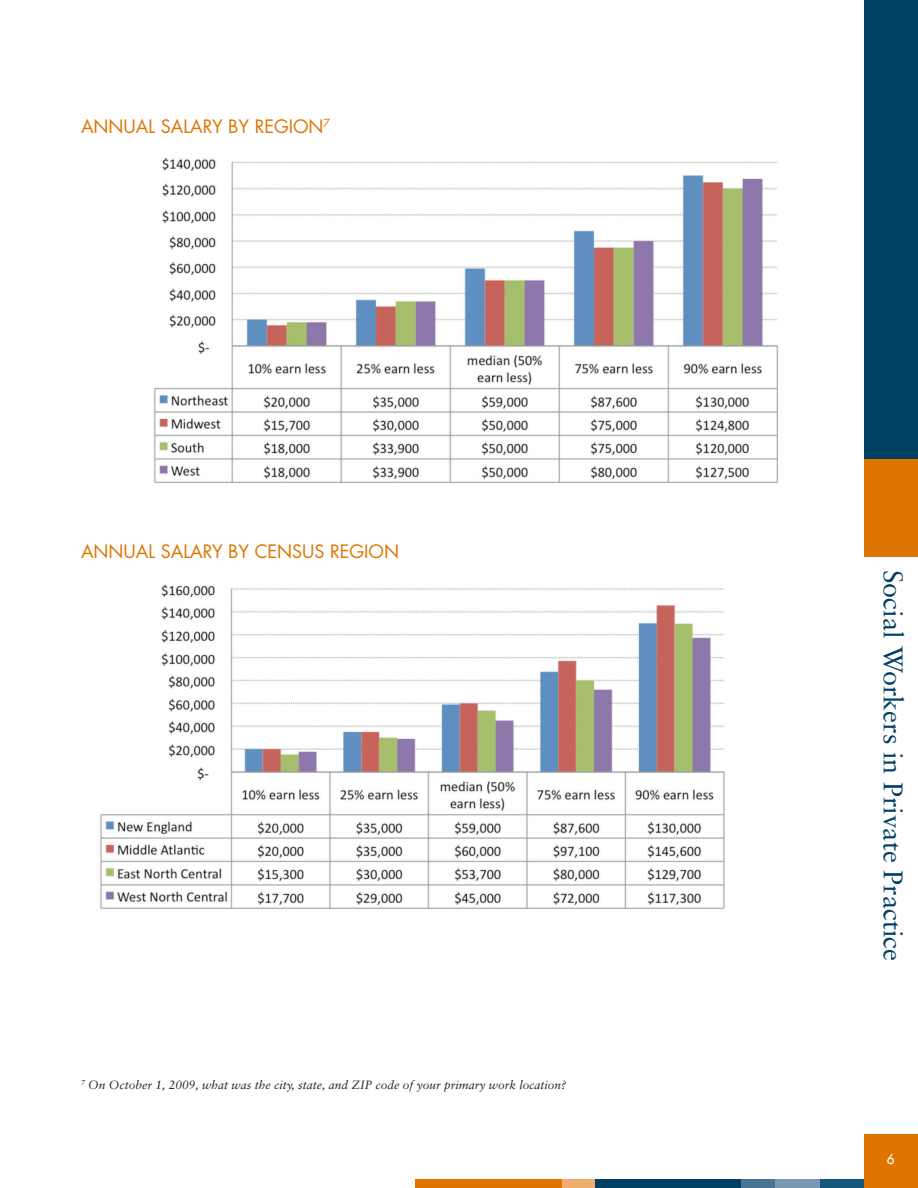
<style>
.page{position:relative;width:918px;height:1188px;background:#fff}
.page>*{position:absolute;margin:0;border:0;box-sizing:border-box;transform-origin:0 0}
.t1{font:27px "Sabon";color:#004065}
.t2{font:18px "Futura";color:#dd7500}
.t3{font:13.5px "Futura";color:#fff}
.t4{font:italic 12px "Sabon";color:#231f20}
</style>
<div class="page">
<div style="left:416px;top:1179px;width:150px;height:9px;background:#dd7500"></div>
<div style="left:563px;top:1179px;width:32px;height:9px;background:#f1ad6f"></div>
<div style="left:595px;top:1179px;width:147px;height:9px;background:#004065"></div>
<div style="left:742px;top:1179px;width:40px;height:9px;background:#487594"></div>
<div style="left:775px;top:1179px;width:50px;height:9px;background:#7a98b3"></div>
<div style="left:820px;top:1179px;width:44px;height:9px;background:#13577a"></div>
<div style="left:864px;top:0;width:54px;height:460px;background:#004065"></div>
<div style="left:864px;top:459px;width:54px;height:98px;background:#dd7500"></div>
<div style="left:864px;top:1134px;width:54px;height:54px;background:#dd7500"></div>
<img style="left:154px;top:157px;width:625px;height:327px">
<img style="left:100px;top:584px;width:625px;height:325px">
<h2 class="t2" style="left:81px;top:118px;width:251px">ANNUAL SALARY BY REGION<sup>7</sup></h2>
<h2 class="t2" style="left:81px;top:544px;width:320px">ANNUAL SALARY BY CENSUS REGION</h2>
<p class="t4" style="left:81px;top:1080px;width:487px"><sup>7</sup> On October 1, 2009, what was the city, state, and ZIP code of your primary work location?</p>
<h1 class="t1" style="left:905px;top:570px;width:393px;rotate:90deg">Social Workers in Private Practice</h1>
<p class="t3" style="left:887px;top:1153px;width:9px">6</p>
</div>
